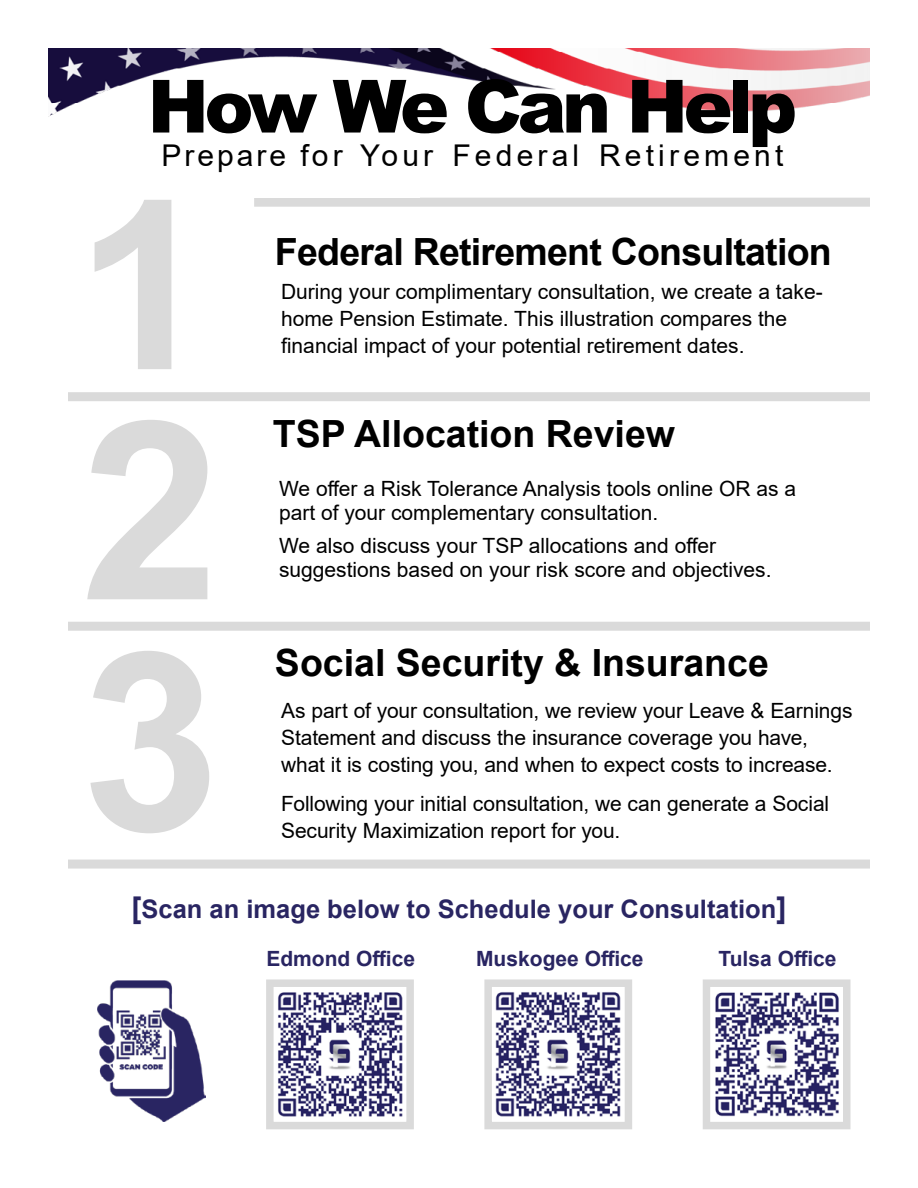
<style>
.page{position:relative;width:918px;height:1188px;background:#fff}
.page>*{position:absolute;margin:0;border:0;box-sizing:border-box;transform-origin:0 0}
.t1{font:700 249.75px/231px "Arial";color:#dadada}
.t2{font:700 235.65px "Arial";color:#dadada;scale:1.04 1}
.t3{font:900 73.5px "Arial";letter-spacing:-.06em;color:#000}
.t4{font:700 37.5px "Arial";color:#000}
.t5{font:700 37.5px "Arial";letter-spacing:-.02em;color:#000}
.t6{font:30px "Arial";letter-spacing:.14em;color:#000}
.t7{font:700 25.5px "Arial";color:#292562}
.t8{font:21px/27px "Arial";color:#000}
.t9{font:700 21px "Arial";color:#292562}
.s1{font-size:30px}
</style>
<div class="page">
<svg style="left:68px;top:392px;width:802px;height:239px"></svg>
<svg style="left:68px;top:860px;width:802px;height:153px"></svg>
<svg style="left:254px;top:197px;width:616px;height:10px;background:#dcdcdc"></svg>
<div style="left:75px;top:0;width:344px;height:198px;background:#fff"></div>
<img style="left:48px;top:48px;width:441px;height:69px">
<svg style="left:489px;top:48px;width:381px;height:64px"></svg>
<svg style="left:262px;top:976px;width:156px;height:154px"></svg>
<svg style="left:481px;top:976px;width:155px;height:154px"></svg>
<svg style="left:699px;top:976px;width:155px;height:154px"></svg>
<img style="left:98px;top:980px;width:108px;height:142px">
<h3 class="t3" style="left:148px;top:53px;width:651px">How We Can Help</h3>
<h3 class="t6" style="left:161px;top:134px;width:624px">Prepare for Your Federal Retirement</h3>
<h2 class="t2" style="left:75px;top:120px;width:132px">1</h2>
<h1 class="t1" style="left:81px;top:399px;width:140px">2<br>3</h1>
<h3 class="t5" style="left:275px;top:225px;width:558px">Federal Retirement Consultation</h3>
<p class="t8" style="left:281px;top:278px;width:543px">During your complimentary consultation, we create a take&shy;home Pension Estimate. This illustration compares the financial impact of your potential retirement dates.</p>
<h3 class="t4" style="left:273px;top:407px;width:404px">TSP Allocation Review</h3>
<p class="t8" style="left:279px;top:476px;width:518px;line-height:24px">We offer a Risk Tolerance Analysis tools online OR as a part of your complementary consultation.</p>
<p class="t8" style="left:279px;top:533px;width:494px;line-height:24px">We also discuss your TSP allocations and offer suggestions based on your risk score and objectives.</p>
<h3 class="t4" style="left:275px;top:636px;width:495px">Social Security &amp; Insurance</h3>
<p class="t8" style="left:281px;top:697px;width:573px">As part of your consultation, we review your Leave &amp; Earnings<br>Statement and discuss the insurance coverage you have, what it is costing you, and when to expect costs to increase.</p>
<p class="t8" style="left:281px;top:790px;width:550px">Following your initial consultation, we can generate a Social<br>Security Maximization report for you.</p>
<p class="t7" style="left:132px;top:891px;width:656px"><span class="s1">[</span>Scan an image below to Schedule your Consultation<span class="s1">]</span></p>
<p class="t9" style="left:266px;top:944px;width:150px">Edmond Office</p>
<p class="t9" style="left:476px;top:944px;width:169px">Muskogee Office</p>
<p class="t9" style="left:719px;top:944px;width:120px">Tulsa Office</p>
</div>
